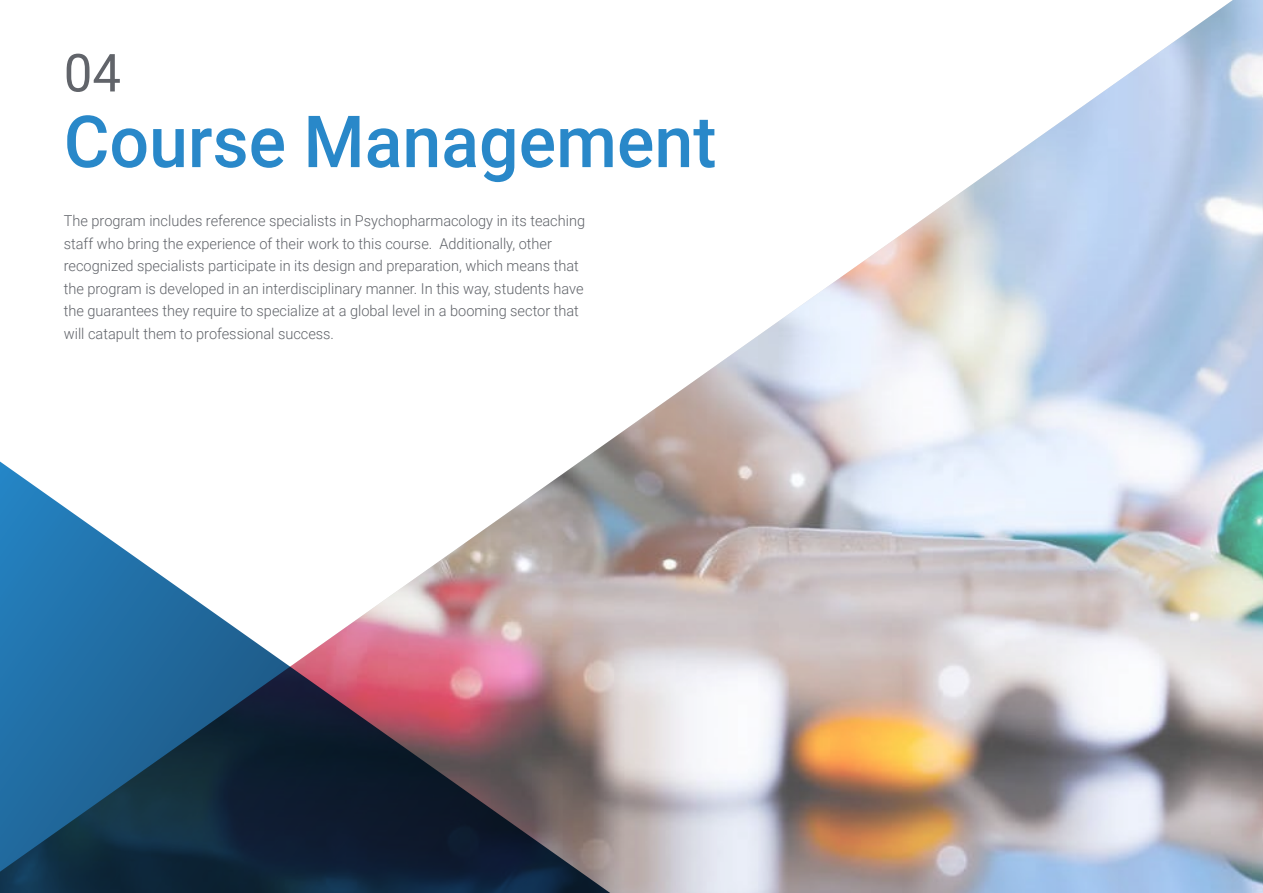
<style>
.page{position:relative;width:1263px;height:893px;background:#fff}
.page>*{position:absolute;margin:0;border:0;box-sizing:border-box;transform-origin:0 0}
.t1{font:500 72px "Roboto";color:#2988c9}
.t2{font:52.5px "Roboto";color:#61646a}
.t3{font:300 15px/22.5px "Roboto";color:#61646a}
</style>
<div class="page">
<img style="left:602px;top:0;width:661px;height:893px">
<svg style="left:0;top:446px;width:640px;height:447px"></svg>
<h2 class="t2" style="left:64px;top:36px;width:59px">04</h2>
<h1 class="t1" style="left:64px;top:91px;width:654px">Course Management</h1>
<p class="t3" style="left:64px;top:209px;width:523px">The program includes reference specialists in Psychopharmacology in its teaching staff who bring the experience of their work to this course. Additionally, other recognized specialists participate in its design and preparation, which means that the program is developed in an interdisciplinary manner. In this way, students have the guarantees they require to specialize at a global level in a booming sector that will catapult them to professional success.</p>
</div>
